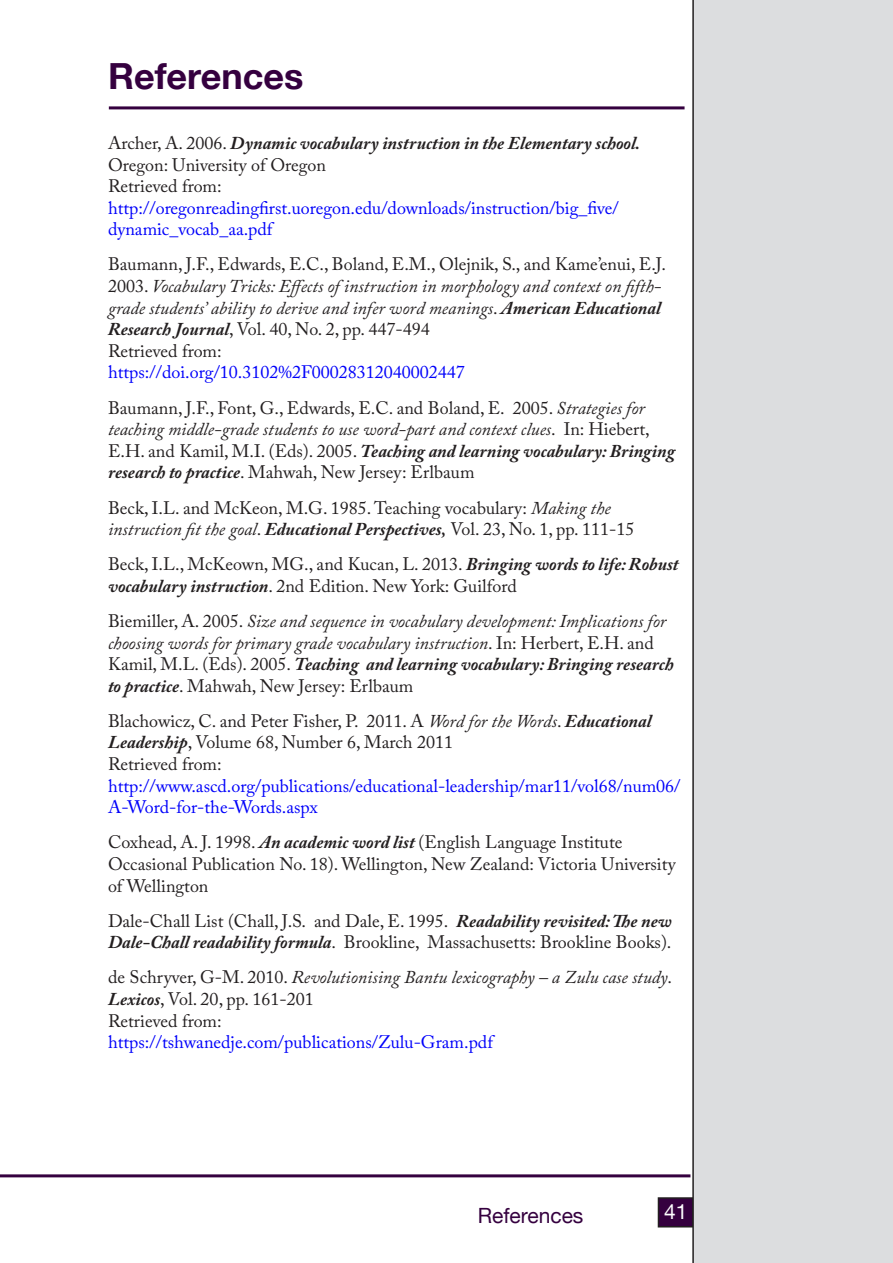
<style>
.page{position:relative;width:893px;height:1263px;background:#fff}
.page>*{position:absolute;margin:0;border:0;box-sizing:border-box;transform-origin:0 0}
.Caslon_Pro_12{font:700 36px "Helvetica Neue";color:#35003f}
.t1{font:21px "Helvetica Neue";color:#35003f}
.t2{font:21px "Helvetica Neue";color:#fff}
.Caslon_Pro_12-2{font:18px/21.6px "Adobe Caslon Pro";color:#231f20}
.Caslon_Pro_12-3{font:italic 18px/21.6px "Adobe Caslon Pro";color:#231f20}
.Caslon_Pro_12-4{font:18px/21.6px "Adobe Caslon Pro";color:#0000fb}
.s1{color:#231f20}
.s2{font-weight:700;font-style:italic;color:#231f20}
.s3{font-style:normal}
.s4{font-weight:700}
.s5{font-style:normal;color:#0000fb}
.s6{font-style:italic}
.s7{font-weight:700;font-style:italic}
.s8{font-style:italic;color:#231f20}
.s9{color:#0000fb}
</style>
<div class="page">
<hr style="left:0;top:1174px;width:690px;height:3px;background:#35003f">
<div style="left:658px;top:1198px;width:35px;height:29px;background:#35003f"></div>
<div style="left:658px;top:1197px;width:36px;height:30px;border:2px solid #231f20"></div>
<div style="left:692px;top:0;width:201px;height:1263px;background:#dcdddf"></div>
<hr style="left:109px;top:106px;width:575px;height:3px;background:#35003f">
<p class="Caslon_Pro_12" style="left:108px;top:54px;width:197px">References</p>
<p class="Caslon_Pro_12-4" style="left:108px;top:132px;width:534px"><span class="s1">Archer, A. 2006.</span> <span class="s2">Dynamic vocabulary instruction in the Elementary school.<br></span><span class="s1">Oregon: University of Oregon<br>Retrieved from: </span>http://oregonreadingfirst.uoregon.edu/downloads/instruction/big_five/ dynamic_vocab_aa.pdf</p>
<p class="Caslon_Pro_12-3" style="left:108px;top:253px;width:560px"><span class="s3">Baumann, J.F., Edwards, E.C., Boland, E.M., Olejnik, S., and Kame’enui, E.J.<br>2003.</span> Vocabulary Tricks: Effects of instruction in morphology and context on fifth&shy;grade students’ ability to derive and infer word meanings<span class="s3">.</span> <span class="s4">American Educational Research Journal</span><span class="s3">, Vol. 40, No. 2, pp. 447-494<br>Retrieved from:<br></span><span class="s5">https://doi.org/10.3102%2F00028312040002447</span></p>
<p class="Caslon_Pro_12-2" style="left:108px;top:397px;width:569px">Baumann, J.F., Font, G., Edwards, E.C. and Boland, E. 2005. <span class="s6">Strategies for teaching middle-grade students to use word-part and context clues</span>. In: Hiebert, E.H. and Kamil, M.I. (Eds). 2005. <span class="s7">Teaching and learning vocabulary: Bringing research to practice</span>. Mahwah, New Jersey: Erlbaum</p>
<p class="Caslon_Pro_12-2" style="left:108px;top:496px;width:528px">Beck, I.L. and McKeon, M.G. 1985. Teaching vocabulary: <span class="s6">Making the instruction fit the goal</span>. <span class="s7">Educational Perspectives,</span> Vol. 23, No. 1, pp. 111-15</p>
<p class="Caslon_Pro_12-2" style="left:108px;top:553px;width:572px">Beck, I.L., McKeown, MG., and Kucan, L. 2013. <span class="s7">Bringing words to life: Robust vocabulary instruction</span>. 2nd Edition. New York: Guilford</p>
<p class="Caslon_Pro_12-3" style="left:108px;top:610px;width:567px"><span class="s3">Biemiller, A. 2005.</span> Size and sequence in vocabulary development: Implications for choosing words for primary grade vocabulary instruction<span class="s3">. In: Herbert, E.H. and Kamil, M.L. (Eds). 2005.</span> <span class="s4">Teaching and learning vocabulary: Bringing research to practice</span><span class="s3">. Mahwah, New Jersey: Erlbaum</span></p>
<p class="Caslon_Pro_12-4" style="left:108px;top:710px;width:574px"><span class="s1">Blachowicz, C. and Peter Fisher, P. 2011. A</span> <span class="s8">Word for the Words</span><span class="s1">.</span> <span class="s2">Educational Leadership</span><span class="s1">, Volume 68, Number 6, March 2011<br>Retrieved from: </span>http://www.ascd.org/publications/educational-leadership/mar11/vol68/num06/ A-Word-for-the-Words.aspx</p>
<p class="Caslon_Pro_12-2" style="left:108px;top:831px;width:569px">Coxhead, A. J. 1998. <span class="s7">An academic word list</span> (English Language Institute<br>Occasional Publication No. 18). Wellington, New Zealand: Victoria University of Wellington</p>
<p class="Caslon_Pro_12-2" style="left:108px;top:910px;width:565px">Dale-Chall List (Chall, J.S. and Dale, E. 1995. <span class="s7">Readability revisited: The new<br>Dale-Chall readability formula</span>. Brookline, Massachusetts: Brookline Books).</p>
<p class="Caslon_Pro_12-2" style="left:108px;top:966px;width:566px">de Schryver, G-M. 2010. <span class="s6">Revolutionising Bantu lexicography – a Zulu case study</span>.<br><span class="s7">Lexicos</span>, Vol. 20, pp. 161-201<br>Retrieved from:<br><span class="s9">https://tshwanedje.com/publications/Zulu-Gram.pdf</span></p>
<p class="t1" style="left:478px;top:1202px;width:107px">References</p>
<p class="t2" style="left:664px;top:1199px;width:25px">41</p>
</div>
